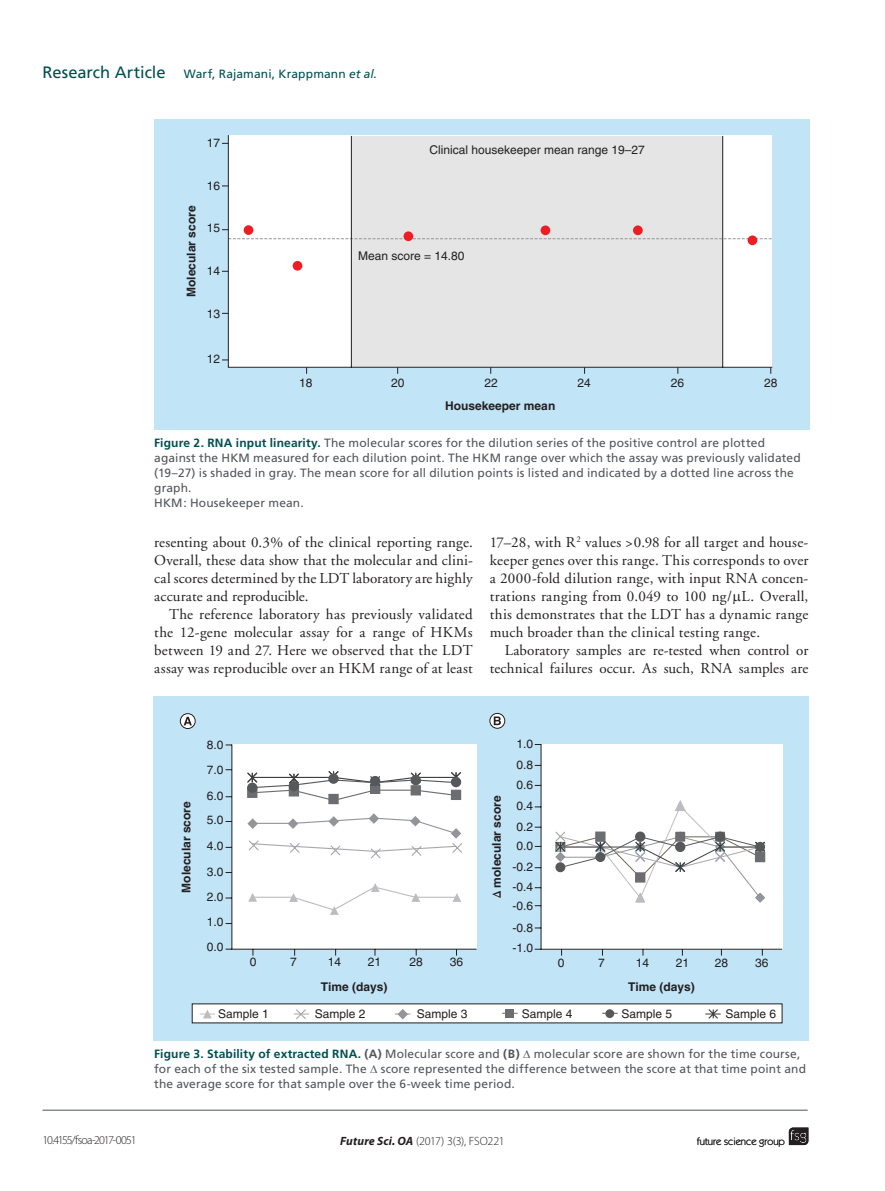
<style>
.page{position:relative;width:885px;height:1191px;background:#fff}
.page>*{position:absolute;margin:0;border:0;box-sizing:border-box;transform-origin:0 0}
.t1{font:15px/18px "Adobe Garamond";letter-spacing:.01em;color:#231f20;text-align:justify}
.t2{font:12px/15px "Frutiger";letter-spacing:.01em;color:#52555a}
.t3{font:12px/25.3px "Helvetica LT Std";color:#231f20}
.t4{font:700 12px "Helvetica LT Std";color:#231f20}
.t5{font:12px "Frutiger";letter-spacing:.01em;color:#004f51}
.t6{font:300 12px "Myriad Pro";letter-spacing:-.025em;color:#231f20}
.t7{font:300 12px "Myriad Pro";letter-spacing:-.095em;color:#231f20}
.t8{font:10.5px "Itc Kabel";color:#231f20}
.s1{font-size:16.5px}
.s2{font-style:italic}
.s3{font-weight:700;color:#004f51}
.s4{font-weight:700}
.s5{font-weight:700;font-style:italic}
</style>
<div class="page">
<svg style="left:788px;top:1127px;width:20px;height:18px"></svg>
<hr style="left:43px;top:1109px;width:764px;height:1px;background:#52555a">
<div style="left:154px;top:119px;width:655px;height:310px;background:#c1e4f7"></div>
<svg style="left:227px;top:135px;width:545px;height:233px;background:#ebeaea"></svg>
<div style="left:403px;top:231px;width:10px;height:10px;background:#ee1d23;border-radius:50%"></div>
<div style="left:747px;top:235px;width:10px;height:10px;background:#ee1d23;border-radius:50%"></div>
<div style="left:153px;top:696px;width:655px;height:345px;background:#c1e4f7"></div>
<div style="left:192px;top:1003px;width:590px;height:20px;background:#fff"></div>
<svg style="left:180px;top:713px;width:15px;height:15px"></svg>
<div style="left:180px;top:713px;width:15px;height:16px;border:1px solid #231f20;border-radius:50%"></div>
<svg style="left:184px;top:717px;width:8px;height:8px"></svg>
<svg style="left:490px;top:713px;width:14px;height:15px"></svg>
<div style="left:489px;top:713px;width:16px;height:15px;border:1px solid #231f20;border-radius:50%"></div>
<svg style="left:493px;top:716px;width:8px;height:9px"></svg>
<svg style="left:225px;top:744px;width:557px;height:212px;background:#ecf2f5"></svg>
<svg style="left:200px;top:1010px;width:15px;height:8px"></svg>
<svg style="left:395px;top:1009px;width:15px;height:10px"></svg>
<div style="left:505px;top:1008px;width:9px;height:9px;background:#6c6d70"></div>
<div style="left:605px;top:1009px;width:9px;height:9px;background:#57585a;border-radius:50%"></div>
<svg style="left:294px;top:1009px;width:15px;height:10px"></svg>
<svg style="left:705px;top:1009px;width:15px;height:10px"></svg>
<p class="t5" style="left:43px;top:67px;width:336px"><span class="s1">Research Article</span> Warf, Rajamani, Krappmann <span class="s2">et al.</span></p>
<p class="t4" style="left:184px;top:297px;width:93px;rotate:-90deg">Molecular score</p>
<p class="t3" style="left:207px;top:130px;width:15px">17</p>
<p class="t3" style="left:207px;top:173px;width:15px">16</p>
<p class="t3" style="left:207px;top:215px;width:15px">15</p>
<p class="t3" style="left:207px;top:258px;width:15px">14</p>
<p class="t3" style="left:207px;top:301px;width:15px">13</p>
<p class="t3" style="left:207px;top:346px;width:15px">12</p>
<p class="t3" style="left:429px;top:137px;width:217px">Clinical housekeeper mean range 19–27</p>
<p class="t3" style="left:358px;top:243px;width:108px">Mean score = 14.80</p>
<p class="t3" style="left:299px;top:370px;width:15px">18</p>
<p class="t3" style="left:391px;top:370px;width:15px">20</p>
<p class="t3" style="left:484px;top:370px;width:15px">22</p>
<p class="t3" style="left:577px;top:370px;width:15px">24</p>
<p class="t3" style="left:671px;top:370px;width:15px">26</p>
<p class="t3" style="left:764px;top:370px;width:15px">28</p>
<p class="t4" style="left:445px;top:398px;width:112px">Housekeeper mean</p>
<p class="t2" style="left:154px;top:435px;width:648px"><span class="s3">Figure 2. RNA input linearity.</span> The molecular scores for the dilution series of the positive control are plotted against the HKM measured for each dilution point. The HKM range over which the assay was previously validated (19–27) is shaded in gray. The mean score for all dilution points is listed and indicated by a dotted line across the graph.<br>HKM: Housekeeper mean.</p>
<p class="t1" style="left:154px;top:533px;width:320px">resenting about 0.3% of the clinical reporting range.<br>Overall, these data show that the molecular and clini&shy;cal scores determined by the LDT laboratory are highly accurate and reproducible.</p>
<p class="t1" style="left:154px;top:605px;width:320px;text-indent:15px">The reference laboratory has previously validated the 12-gene molecular assay for a range of HKMs between 19 and 27. Here we observed that the LDT assay was reproducible over an HKM range of at least</p>
<p class="t1" style="left:490px;top:533px;width:320px">17–28, with R<sup>2</sup> values &gt;0.98 for all target and house&shy;keeper genes over this range. This corresponds to over a 2000-fold dilution range, with input RNA concen&shy;trations ranging from 0.049 to 100 ng/ L. Overall, this demonstrates that the LDT has a dynamic range much broader than the clinical testing range.</p>
<p class="t1" style="left:490px;top:641px;width:320px;text-align:right">Laboratory samples are re-tested when control or technical failures occur. As such, RNA samples are</p>
<p class="t3" style="left:207px;top:732px;width:18px;line-height:24.9px">8.0<br>7.0</p>
<p class="t3" style="left:207px;top:783px;width:18px;line-height:24.6px">6.0<br>5.0</p>
<p class="t3" style="left:207px;top:833px;width:18px;text-align:justify">4.0<br>3.0<br>2.0<br>1.0</p>
<p class="t4" style="left:179px;top:892px;width:93px;rotate:-90deg">Molecular score</p>
<p class="t4" style="left:489px;top:898px;width:104px;rotate:-90deg">∆ molecular score</p>
<p class="t3" style="left:516px;top:732px;width:18px;line-height:21.8px">1.0<br>0.8</p>
<p class="t3" style="left:516px;top:774px;width:18px;line-height:20.2px;text-align:justify">0.6<br>0.4<br>0.2<br>0.0</p>
<p class="t3" style="left:512px;top:856px;width:22px;line-height:19.6px;text-align:justify">-0.2 -0.4 -0.6</p>
<p class="t3" style="left:512px;top:915px;width:22px">-0.8</p>
<p class="t3" style="left:207px;top:934px;width:18px">0.0</p>
<p class="t3" style="left:512px;top:935px;width:22px">-1.0</p>
<p class="t3" style="left:250px;top:949px;width:8px">0</p>
<p class="t3" style="left:290px;top:949px;width:8px">7</p>
<p class="t3" style="left:328px;top:949px;width:15px">14</p>
<p class="t3" style="left:368px;top:949px;width:15px">21</p>
<p class="t3" style="left:409px;top:949px;width:15px">28</p>
<p class="t3" style="left:450px;top:949px;width:15px">36</p>
<p class="t4" style="left:321px;top:979px;width:68px">Time (days)</p>
<p class="t3" style="left:557px;top:949px;width:8px">0</p>
<p class="t3" style="left:598px;top:949px;width:8px">7</p>
<p class="t3" style="left:635px;top:949px;width:15px">14</p>
<p class="t3" style="left:675px;top:949px;width:15px">21</p>
<p class="t3" style="left:714px;top:949px;width:15px">28</p>
<p class="t3" style="left:755px;top:949px;width:15px">36</p>
<p class="t4" style="left:628px;top:979px;width:68px">Time (days)</p>
<p class="t3" style="left:218px;top:1000px;width:52px">Sample 1</p>
<p class="t3" style="left:315px;top:1000px;width:52px">Sample 2</p>
<p class="t3" style="left:417px;top:1000px;width:52px">Sample 3</p>
<p class="t3" style="left:522px;top:1000px;width:52px">Sample 4</p>
<p class="t3" style="left:621px;top:1000px;width:52px">Sample 5</p>
<p class="t3" style="left:725px;top:1000px;width:52px">Sample 6</p>
<p class="t2" style="left:154px;top:1045px;width:653px"><span class="s3">Figure 3. Stability of extracted RNA.</span> <span class="s4">(A)</span> Molecular score and <span class="s4">(B)</span> molecular score are shown for the time course, for each of the six tested sample. The score represented the difference between the score at that time point and the average score for that sample over the 6-week time period.</p>
<p class="t7" style="left:43px;top:1133px;width:95px">10.4155/fsoa-2017-0051</p>
<p class="t6" style="left:340px;top:1134px;width:166px"><span class="s5">Future Sci. OA</span> (2017) 3(3), FSO221</p>
<p class="t8" style="left:696px;top:1135px;width:90px">future science group</p>
</div>
